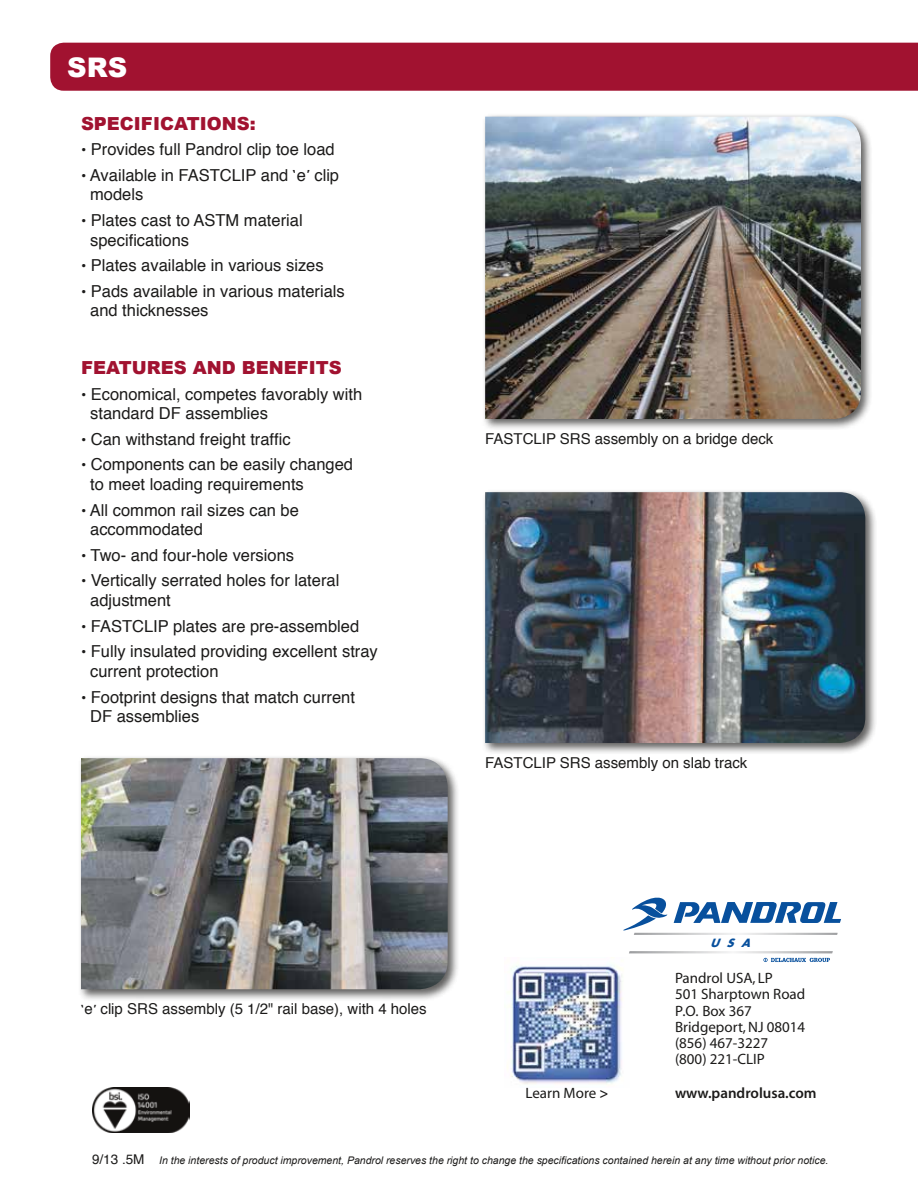
<style>
.page{position:relative;width:918px;height:1188px;background:#fff}
.page>*{position:absolute;margin:0;border:0;box-sizing:border-box;transform-origin:0 0}
.t1{font:900 27px "Arial";color:#fff}
.t2{font:italic 20.7px "Helvetica";color:#1c1b1a;scale:.8 1}
.t3{font:italic 18.75px "Helvetica";color:#1c1b1a;scale:.8 1}
.t4{font:900 18px "Arial";color:#a11230}
.t5{font:16.5px/19.8px "Helvetica";color:#1c1b1a}
.t6{font:15px "Helvetica";color:#1c1b1a}
.t7{font:15px/16.2px "Myriad";color:#1c1b1a}
.t8{font:15px "Myriad MM 565 600";color:#1c1b1a}
.t9{font:15px "Myriad Pro";color:#1c1b1a}
.t10{font:italic 700 11.1px "Futura";color:#08509d}
.t11{font:italic 10.5px "Arial";color:#1c1b1a}
.s1{font-size:15px}
.s2{font-weight:600}
.s3{font-family:"Helvetica";font-style:normal;font-size:13.5px}
</style>
<div class="page">
<div style="left:50px;top:43px;width:868px;height:48px;background:#a11230"></div>
<svg style="left:629px;top:951px;width:204px;height:11px"></svg>
<svg style="left:623px;top:897px;width:218px;height:38px"></svg>
<div style="left:482px;top:489px;width:395px;height:266px;background:#1c1b1a;opacity:.7"></div>
<img style="left:485px;top:492px;width:380px;height:251px">
<div style="left:77px;top:755px;width:383px;height:246px;background:#1c1b1a;opacity:.7"></div>
<img style="left:81px;top:758px;width:367px;height:231px">
<img style="left:507px;top:965px;width:116px;height:119px">
<img style="left:92px;top:1087px;width:97px;height:46px">
<div style="left:482px;top:113px;width:391px;height:318px;background:#1c1b1a;opacity:.7"></div>
<img style="left:485px;top:117px;width:376px;height:302px">
<h1 class="t1" style="left:67px;top:52px;width:61px">SRS</h1>
<p class="t4" style="left:81px;top:113px;width:176px">SPECIFICATIONS:</p>
<p class="t5" style="left:81px;top:140px;width:255px"><span class="s1">•</span> Provides full Pandrol clip toe load</p>
<p class="t5" style="left:81px;top:165px;width:209px"><span class="s1">•</span> Available in FASTCLIP and</p>
<p class="t2" style="left:293px;top:146px;width:23px">ˎ</p>
<p class="t5" style="left:297px;top:165px;width:11px">e</p>
<p class="t2" style="left:304px;top:146px;width:23px">ˏ</p>
<p class="t5" style="left:314px;top:165px;width:26px">clip</p>
<p class="t5" style="left:90px;top:185px;width:55px">models</p>
<p class="t5" style="left:90px;top:211px;width:214px;text-indent:-9px"><span class="s1">•</span> Plates cast to ASTM material specifications</p>
<p class="t5" style="left:81px;top:256px;width:244px"><span class="s1">•</span> Plates available in various sizes</p>
<p class="t5" style="left:90px;top:281px;width:256px;text-indent:-9px"><span class="s1">•</span> Pads available in various materials and thicknesses</p>
<p class="t4" style="left:81px;top:358px;width:262px">FEATURES AND BENEFITS</p>
<p class="t5" style="left:90px;top:384px;width:274px;text-indent:-9px"><span class="s1">•</span> Economical, competes favorably with standard DF assemblies</p>
<p class="t5" style="left:81px;top:430px;width:211px"><span class="s1">•</span> Can withstand freight traffic</p>
<p class="t5" style="left:90px;top:455px;width:264px;text-indent:-9px"><span class="s1">•</span> Components can be easily changed to meet loading requirements</p>
<p class="t5" style="left:90px;top:500px;width:210px;text-indent:-9px"><span class="s1">•</span> All common rail sizes can be accommodated</p>
<p class="t5" style="left:81px;top:546px;width:215px"><span class="s1">•</span> Two- and four-hole versions</p>
<p class="t5" style="left:90px;top:571px;width:251px;text-indent:-9px"><span class="s1">•</span> Vertically serrated holes for lateral adjustment</p>
<p class="t5" style="left:81px;top:617px;width:280px"><span class="s1">•</span> FASTCLIP plates are pre-assembled</p>
<p class="t5" style="left:90px;top:642px;width:289px;text-indent:-9px"><span class="s1">•</span> Fully insulated providing excellent stray current protection</p>
<p class="t5" style="left:90px;top:687px;width:266px;text-indent:-9px"><span class="s1">•</span> Footprint designs that match current<br>DF assemblies</p>
<p class="t6" style="left:485px;top:427px;width:290px">FASTCLIP SRS assembly on a bridge deck</p>
<p class="t6" style="left:485px;top:751px;width:264px">FASTCLIP SRS assembly on slab track</p>
<p class="t3" style="left:91px;top:982px;width:21px">ˏ</p>
<p class="t6" style="left:101px;top:997px;width:328px">clip SRS assembly (5 1/2" rail base), with 4 holes</p>
<p class="t3" style="left:81px;top:982px;width:21px">ˎ</p>
<p class="t6" style="left:84px;top:997px;width:10px">e</p>
<p class="t9" style="left:526px;top:1085px;width:84px">Learn More <span class="s2">&gt;</span></p>
<p class="t10" style="left:710px;top:935px;width:44px">USA</p>
<p class="t7" style="left:675px;top:971px;width:132px">Pandrol USA, LP<br>501 Sharptown Road<br>P.O. Box 367<br>Bridgeport, NJ 08014 (856) 467-3227<br>(800) 221-CLIP</p>
<p class="t8" style="left:675px;top:1086px;width:143px">www.pandrolusa.com</p>
<p class="t11" style="left:92px;top:1155px;width:738px"><span class="s3">9/13 .5M</span> In the interests of product improvement, Pandrol reserves the right to change the specifications contained herein at any time without prior notice.</p>
</div>
